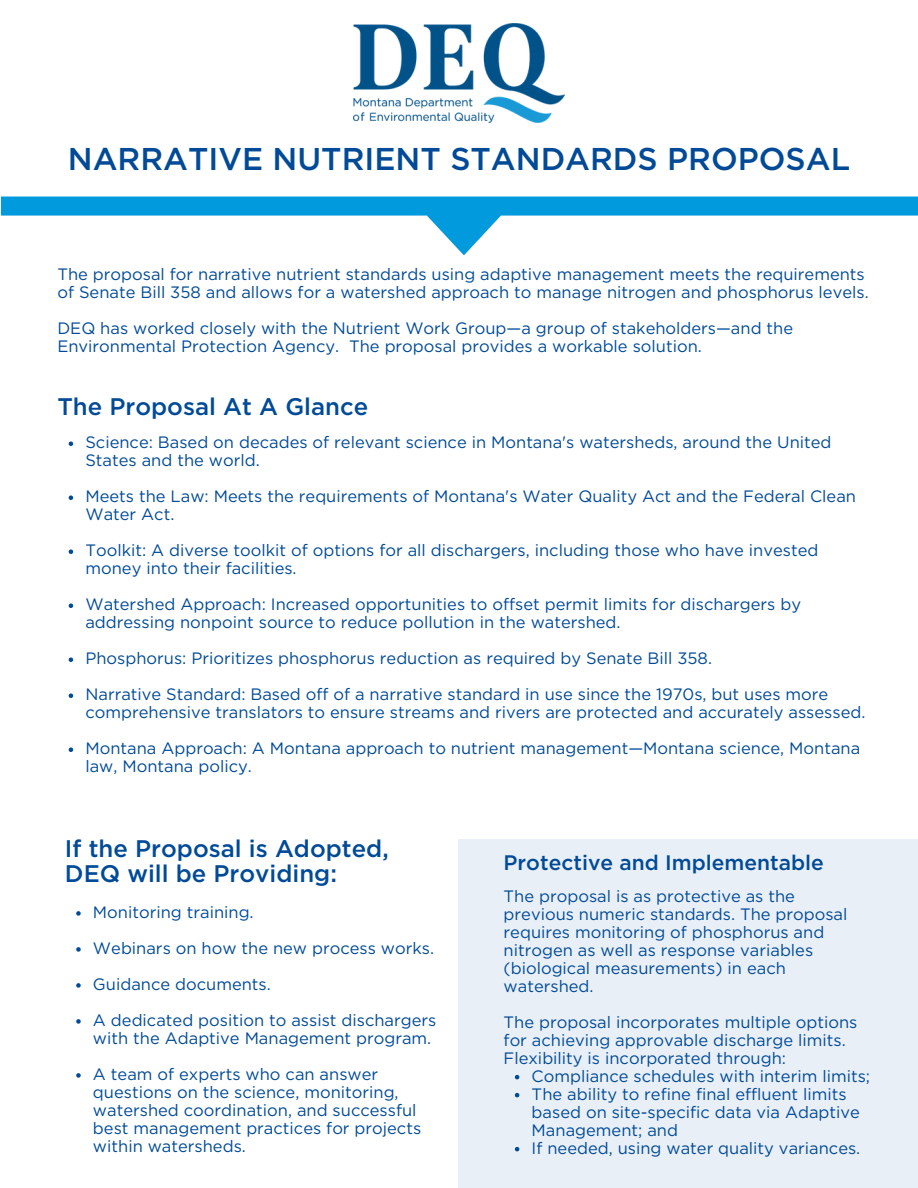
<style>
.page{position:relative;width:918px;height:1188px;background:#fff}
.page>*{position:absolute;margin:0;border:0;box-sizing:border-box;transform-origin:0 0}
.t1{font:500 31.5px "Gotham";color:#004a97}
.t2{font:500 24px/24.8px "Gotham";color:#004a97}
.t3{font:500 21px "Gotham";color:#004a97}
.t4{font:16.5px/18px "Gotham";color:#004a97}
</style>
<div class="page">
<img style="left:354px;top:23px;width:210px;height:99px">
<svg style="left:1px;top:197px;width:917px;height:58px"></svg>
<div style="left:458px;top:839px;width:460px;height:349px;background:#e9eff6"></div>
<svg style="left:69px;top:441px;width:4px;height:5px"></svg>
<svg style="left:69px;top:495px;width:4px;height:5px"></svg>
<svg style="left:69px;top:549px;width:4px;height:5px"></svg>
<svg style="left:69px;top:603px;width:4px;height:5px"></svg>
<svg style="left:69px;top:657px;width:4px;height:5px"></svg>
<svg style="left:69px;top:693px;width:4px;height:5px"></svg>
<svg style="left:69px;top:747px;width:4px;height:5px"></svg>
<svg style="left:515px;top:1075px;width:4px;height:4px"></svg>
<svg style="left:515px;top:1093px;width:4px;height:4px"></svg>
<svg style="left:515px;top:1147px;width:4px;height:4px"></svg>
<svg style="left:76px;top:911px;width:5px;height:5px"></svg>
<svg style="left:76px;top:947px;width:5px;height:5px"></svg>
<svg style="left:76px;top:983px;width:5px;height:5px"></svg>
<svg style="left:76px;top:1019px;width:5px;height:5px"></svg>
<svg style="left:76px;top:1073px;width:5px;height:5px"></svg>
<h1 class="t1" style="left:68px;top:145px;width:784px">NARRATIVE NUTRIENT STANDARDS PROPOSAL</h1>
<p class="t4" style="left:57px;top:266px;width:813px">The proposal for narrative nutrient standards using adaptive management meets the requirements of Senate Bill 358 and allows for a watershed approach to manage nitrogen and phosphorus levels.</p>
<p class="t4" style="left:57px;top:320px;width:737px">DEQ has worked closely with the Nutrient Work Group—a group of stakeholders—and the<br>Environmental Protection Agency. The proposal provides a workable solution.</p>
<h2 class="t2" style="left:57px;top:396px;width:312px">The Proposal At A Glance</h2>
<p class="t4" style="left:85px;top:434px;width:748px">Science: Based on decades of relevant science in Montana's watersheds, around the United<br>States and the world.</p>
<p class="t4" style="left:85px;top:488px;width:772px">Meets the Law: Meets the requirements of Montana's Water Quality Act and the Federal Clean<br>Water Act.</p>
<p class="t4" style="left:85px;top:542px;width:735px">Toolkit: A diverse toolkit of options for all dischargers, including those who have invested money into their facilities.</p>
<p class="t4" style="left:85px;top:596px;width:717px">Watershed Approach: Increased opportunities to offset permit limits for dischargers by addressing nonpoint source to reduce pollution in the watershed.</p>
<p class="t4" style="left:85px;top:650px;width:628px">Phosphorus: Prioritizes phosphorus reduction as required by Senate Bill 358.</p>
<p class="t4" style="left:85px;top:686px;width:782px">Narrative Standard: Based off of a narrative standard in use since the 1970s, but uses more comprehensive translators to ensure streams and rivers are protected and accurately assessed.</p>
<p class="t4" style="left:85px;top:740px;width:776px">Montana Approach: A Montana approach to nutrient management—Montana science, Montana law, Montana policy.</p>
<h3 class="t2" style="left:65px;top:838px;width:325px">If the Proposal is Adopted,<br>DEQ will be Providing:</h3>
<p class="t4" style="left:93px;top:904px;width:162px">Monitoring training.</p>
<p class="t4" style="left:93px;top:940px;width:343px">Webinars on how the new process works.</p>
<p class="t4" style="left:93px;top:976px;width:179px">Guidance documents.</p>
<p class="t4" style="left:93px;top:1012px;width:345px">A dedicated position to assist dischargers with the Adaptive Management program.</p>
<p class="t4" style="left:93px;top:1066px;width:330px">A team of experts who can answer questions on the science, monitoring, watershed coordination, and successful best management practices for projects within watersheds.</p>
<h2 class="t3" style="left:504px;top:853px;width:322px">Protective and Implementable</h2>
<p class="t4" style="left:504px;top:888px;width:345px">The proposal is as protective as the previous numeric standards. The proposal requires monitoring of phosphorus and nitrogen as well as response variables (biological measurements) in each watershed.</p>
<p class="t4" style="left:504px;top:1014px;width:355px">The proposal incorporates multiple options for achieving approvable discharge limits.<br>Flexibility is incorporated through:</p>
<p class="t4" style="left:532px;top:1068px;width:340px">Compliance schedules with interim limits;</p>
<p class="t4" style="left:532px;top:1086px;width:330px">The ability to refine final effluent limits based on site-specific data via Adaptive<br>Management; and</p>
<p class="t4" style="left:532px;top:1140px;width:330px">If needed, using water quality variances.</p>
</div>
